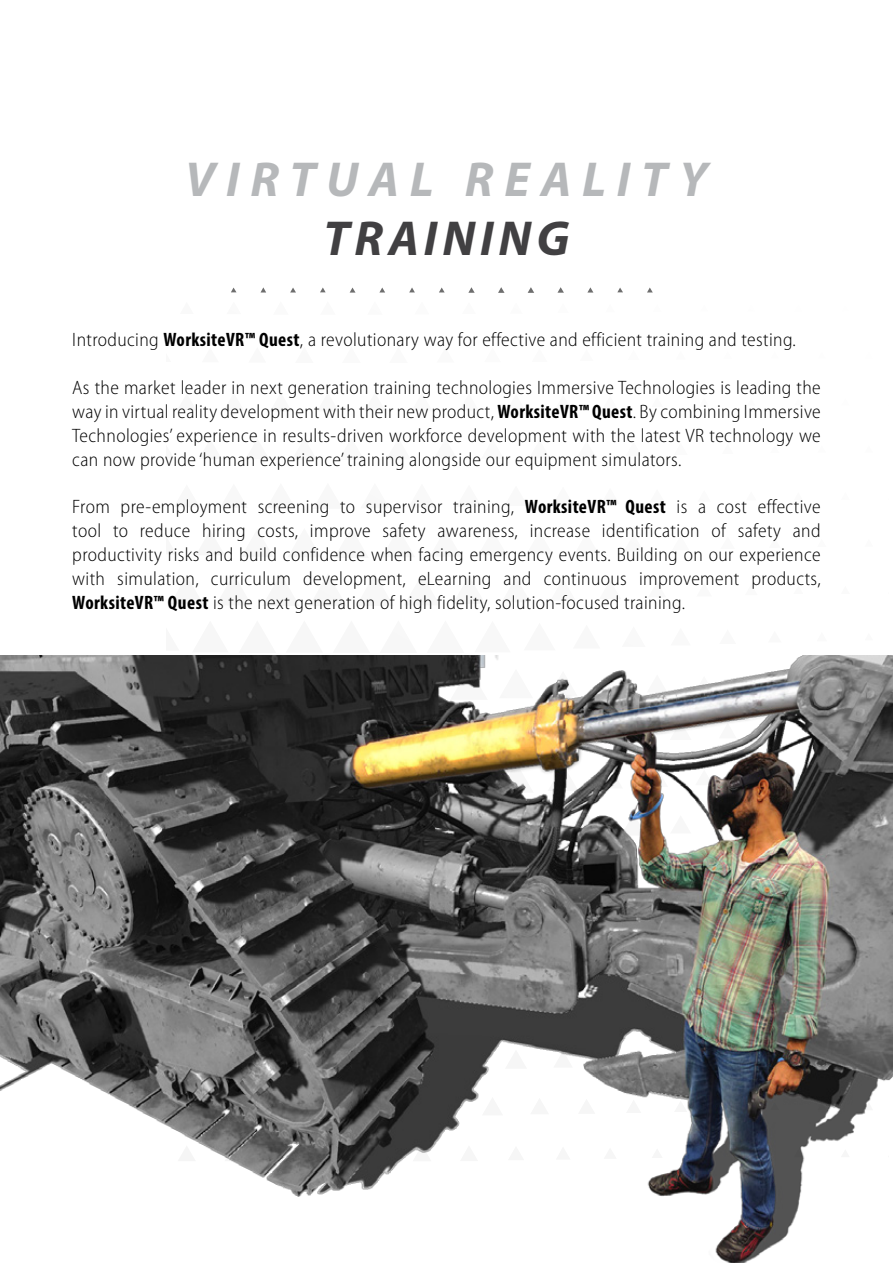
<style>
.page{position:relative;width:893px;height:1263px;background:#fff}
.page>*{position:absolute;margin:0;border:0;box-sizing:border-box;transform-origin:0 0}
.t1{font:italic 700 49.35px "Myriad Pro";letter-spacing:.22em;color:#b6b8ba}
.t2{font:italic 700 49.35px "Myriad Pro";letter-spacing:.1em;color:#414042}
.t3{font:300 semi-condensed 19.5px/23.9px "Myriad Pro";letter-spacing:.02em;color:#000;text-align:justify}
.s1{font-weight:700;font-stretch:condensed}
</style>
<div class="page">
<img style="left:0;top:656px;width:893px;height:607px">
<svg style="left:528px;top:287px;width:6px;height:6px"></svg>
<svg style="left:557px;top:287px;width:7px;height:6px"></svg>
<svg style="left:498px;top:287px;width:6px;height:6px"></svg>
<svg style="left:468px;top:287px;width:7px;height:6px"></svg>
<svg style="left:587px;top:287px;width:6px;height:6px"></svg>
<svg style="left:261px;top:287px;width:5px;height:5px"></svg>
<svg style="left:647px;top:287px;width:6px;height:5px"></svg>
<svg style="left:617px;top:288px;width:6px;height:4px"></svg>
<svg style="left:231px;top:288px;width:5px;height:4px"></svg>
<svg style="left:439px;top:287px;width:6px;height:5px"></svg>
<svg style="left:409px;top:287px;width:6px;height:5px"></svg>
<svg style="left:379px;top:287px;width:6px;height:5px"></svg>
<svg style="left:350px;top:287px;width:5px;height:6px"></svg>
<svg style="left:320px;top:287px;width:6px;height:5px"></svg>
<svg style="left:290px;top:287px;width:6px;height:5px"></svg>
<svg style="left:892px;top:1199px;width:1px;height:13px"></svg>
<h1 class="t1" style="left:185px;top:147px;width:524px">VIRTUAL REALITY</h1>
<h1 class="t2" style="left:323px;top:206px;width:248px">TRAINING</h1>
<p class="t3" style="left:72px;top:327px;width:725px">Introducing <span class="s1">WorksiteVR™ Quest</span>, a revolutionary way for effective and efficient training and testing.</p>
<p class="t3" style="left:72px;top:375px;width:750px">As the market leader in next generation training technologies Immersive Technologies is leading the way in virtual reality development with their new product, <span class="s1">WorksiteVR™ Quest</span>. By combining Immersive Technologies’ experience in results-driven workforce development with the latest VR technology we can now provide ‘human experience’ training alongside our equipment simulators.</p>
<p class="t3" style="left:72px;top:495px;width:750px">From pre-employment screening to supervisor training, <span class="s1">WorksiteVR™ Quest</span> is a cost effective tool to reduce hiring costs, improve safety awareness, increase identification of safety and productivity risks and build confidence when facing emergency events. Building on our experience with simulation, curriculum development, eLearning and continuous improvement products, <span class="s1">WorksiteVR™ Quest</span> is the next generation of high fidelity, solution-focused training.</p>
</div>
